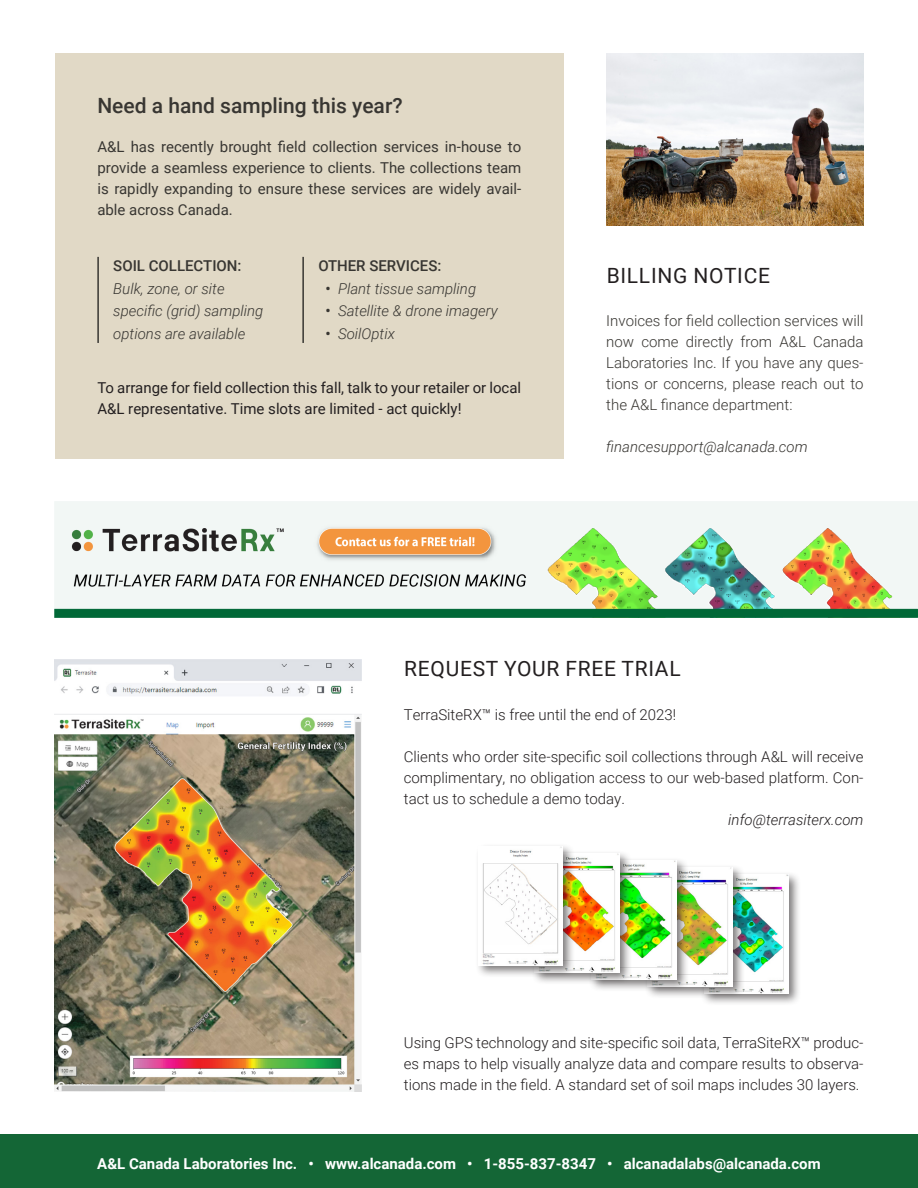
<style>
.page{position:relative;width:918px;height:1188px;background:#fff}
.page>*{position:absolute;margin:0;border:0;box-sizing:border-box;transform-origin:0 0}
.t1{font:21px "Roboto";letter-spacing:.035em;color:#231f20}
.t2{font:500 21px "Roboto";color:#383632}
.t3{font:300 15px/21px "Roboto";color:#231f20;text-align:justify}
.t4{font:15px/21px "Roboto";color:#383632;text-align:justify}
.t5{font:300 15px/21px "Roboto";color:#383632;text-align:justify}
.t6{font:italic 300 15px/22.5px "Roboto";color:#383632}
.t7{font:15px/21px "Roboto";color:#231f20}
.t8{font:700 15px "Roboto";color:#fff}
.t9{font:500 15px "Roboto";color:#383632}
.t10{font:italic 300 15px "Roboto";color:#231f20}
.s1{font-weight:500;font-style:normal}
</style>
<div class="page">
<div style="left:0;top:1134px;width:918px;height:54px;background:#146636"></div>
<img style="left:606px;top:54px;width:258px;height:171px">
<img style="left:55px;top:502px;width:863px;height:115px">
<div style="left:55px;top:54px;width:509px;height:405px;background:#e1d9c6"></div>
<hr style="left:97px;top:257px;width:2px;height:86px;background:#383632">
<hr style="left:302px;top:257px;width:2px;height:86px;background:#383632">
<div style="left:701px;top:871px;width:101px;height:135px;background:#231f20;opacity:.6"></div>
<img style="left:745px;top:875px;width:44px;height:118px">
<div style="left:644px;top:864px;width:101px;height:135px;background:#231f20;opacity:.6"></div>
<img style="left:689px;top:868px;width:43px;height:118px">
<div style="left:588px;top:857px;width:101px;height:135px;background:#231f20;opacity:.6"></div>
<img style="left:632px;top:861px;width:44px;height:118px">
<div style="left:531px;top:850px;width:101px;height:135px;background:#231f20;opacity:.6"></div>
<img style="left:576px;top:854px;width:43px;height:118px">
<div style="left:475px;top:843px;width:101px;height:135px;background:#231f20;opacity:.6"></div>
<img style="left:478px;top:847px;width:85px;height:118px">
<img style="left:55px;top:660px;width:307px;height:431px">
<p class="t2" style="left:97px;top:91px;width:307px">Need a hand sampling this year?</p>
<p class="t4" style="left:97px;top:135px;width:425px">A&amp;L has recently brought field collection services in-house to provide a seamless experience to clients. The collections team is rapidly expanding to ensure these services are widely avail&shy;able across Canada.</p>
<p class="t9" style="left:113px;top:255px;width:130px">SOIL COLLECTION:</p>
<p class="t6" style="left:113px;top:276px;width:152px">Bulk, zone, or site specific (grid) sampling options are available</p>
<p class="t9" style="left:318px;top:255px;width:125px">OTHER SERVICES:</p>
<p class="t6" style="left:326px;top:276px;width:152px"><span class="s1">•</span> Plant tissue sampling</p>
<p class="t6" style="left:326px;top:299px;width:174px"><span class="s1">•</span> Satellite &amp; drone imagery</p>
<p class="t6" style="left:326px;top:321px;width:71px"><span class="s1">•</span> SoilOptix</p>
<p class="t7" style="left:97px;top:377px;width:425px">To arrange for field collection this fall, talk to your retailer or local<br>A&amp;L representative. Time slots are limited - act quickly!</p>
<p class="t1" style="left:607px;top:261px;width:165px">BILLING NOTICE</p>
<p class="t5" style="left:606px;top:310px;width:259px">Invoices for field collection services will now come directly from A&amp;L Canada Laboratories Inc. If you have any ques&shy;tions or concerns, please reach out to the A&amp;L finance department:</p>
<p class="t6" style="left:606px;top:435px;width:203px">financesupport@alcanada.com</p>
<p class="t1" style="left:404px;top:654px;width:278px">REQUEST YOUR FREE TRIAL</p>
<p class="t3" style="left:404px;top:703px;width:274px">TerraSiteRX™ is free until the end of 2023!</p>
<p class="t3" style="left:404px;top:745px;width:461px">Clients who order site-specific soil collections through A&amp;L will receive complimentary, no obligation access to our web-based platform. Con&shy;tact us to schedule a demo today.</p>
<p class="t10" style="left:728px;top:809px;width:137px">info@terrasiterx.com</p>
<p class="t3" style="left:404px;top:1031px;width:461px">Using GPS technology and site-specific soil data, TerraSiteRX™ produc&shy;es maps to help visually analyze data and compare results to observa&shy;tions made in the field. A standard set of soil maps includes 30 layers.</p>
<p class="t8" style="left:97px;top:1153px;width:725px">A&amp;L Canada Laboratories Inc. • www.alcanada.com • 1-855-837-8347 • alcanadalabs@alcanada.com</p>
</div>
